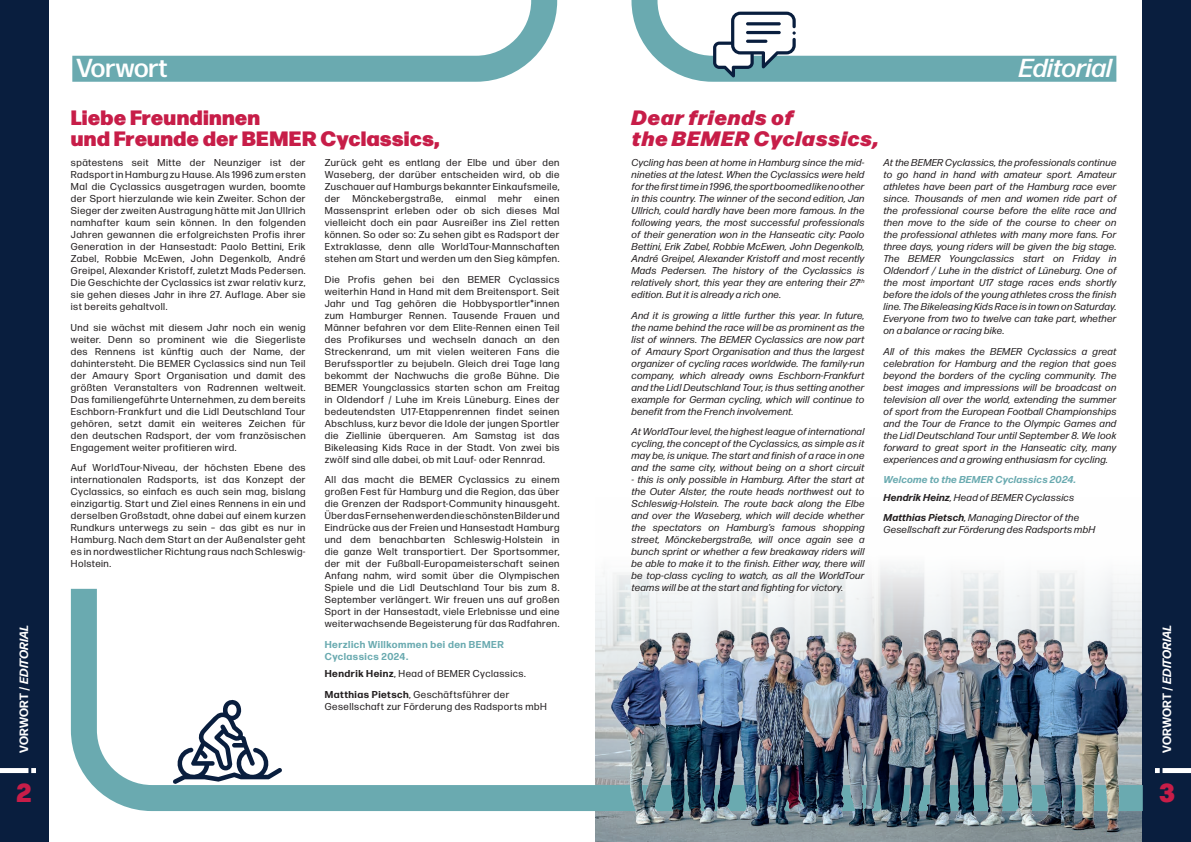
<style>
.page{position:relative;width:1191px;height:842px;background:#fff}
.page>*{position:absolute;margin:0;border:0;box-sizing:border-box;transform-origin:0 0}
.t1{font:italic 500 26px "Forma DJR Txt";color:#fff}
.t2{font:500 26px "Forma DJR Txt";color:#fff}
.t3{font:900 26px "Forma DJR Text";color:#c71d48}
.t4{font:900 20.8px/20.8px "Forma DJR Text";letter-spacing:.005em;color:#c71d48}
.t5{font:italic 20.8px/20.8px "Forma DJR Txt";letter-spacing:.03em;color:#c71d48}
.t6{font:italic 700 12px "Forma DJR Txt";color:#fff}
.t7{font:10px/12px "Forma DJR Text";letter-spacing:.05em;color:#231f20;text-align:justify}
.t8{font:italic 10px/12px "Forma DJR Txt";letter-spacing:.03em;color:#231f20;text-align:justify}
.t9{font:700 10px/12px "Forma DJR Text";letter-spacing:.05em;color:#6aaab0}
.t10{font:italic 700 10px "Forma DJR Txt";letter-spacing:.03em;color:#6aaab0}
.s1{font-weight:700}
.s2{font-family:"Forma DJR Text";font-style:normal}
</style>
<div class="page">
<div style="left:1142px;top:0;width:49px;height:842px;background:#091e3e"></div>
<div style="left:0;top:0;width:48px;height:842px;background:#091e3e"></div>
<div style="left:0;top:768px;width:28px;height:5px;background:#fff"></div>
<svg style="left:31px;top:768px;width:5px;height:5px"></svg>
<div style="left:1162px;top:768px;width:29px;height:5px;background:#fff"></div>
<svg style="left:48px;top:0;width:510px;height:95px"></svg>
<svg style="left:631px;top:0;width:486px;height:82px"></svg>
<svg style="left:713px;top:12px;width:82px;height:65px"></svg>
<svg style="left:70px;top:588px;width:1098px;height:223px"></svg>
<svg style="left:173px;top:695px;width:110px;height:89px"></svg>
<img style="left:568px;top:566px;width:574px;height:276px">
<p class="t2" style="left:77px;top:49px;width:93px">Vorwort</p>
<p class="t1" style="left:1018px;top:49px;width:94px">Editorial</p>
<p class="t4" style="left:71px;top:105px;width:370px">Liebe Freundinnen<br>und Freunde der BEMER Cyclassics,</p>
<p class="t5" style="left:631px;top:105px;width:249px">Dear friends of<br>the BEMER Cyclassics,</p>
<p class="t8" style="left:883px;top:156px;width:234px">At the BEMER Cyclassics, the professionals continue to go hand in hand with amateur sport. Amateur athletes have been part of the Hamburg race ever since. Thousands of men and women ride part of the professional course before the elite race and then move to the side of the course to cheer on the professional athletes with many more fans. For three days, young riders will be given the big stage.<br>The BEMER Youngclassics start on Friday in Oldendorf / Luhe in the district of Lüneburg. One of the most important U17 stage races ends shortly before the idols of the young athletes cross the finish line. The Bikeleasing Kids Race is in town on Saturday.<br>Everyone from two to twelve can take part, whether on a balance or racing bike.</p>
<p class="t8" style="left:883px;top:345px;width:234px">All of this makes the BEMER Cyclassics a great celebration for Hamburg and the region that goes beyond the borders of the cycling community. The best images and impressions will be broadcast on television all over the world, extending the summer of sport from the European Football Championships and the Tour de France to the Olympic Games and the Lidl Deutschland Tour until September 8. We look forward to great sport in the Hanseatic city, many experiences and a growing enthusiasm for cycling.</p>
<p class="t10" style="left:883px;top:472px;width:194px">Welcome to the BEMER Cyclassics 2024.</p>
<p class="t8" style="left:883px;top:491px;width:192px"><span class="s1">Hendrik Heinz</span>, Head of BEMER Cyclassics</p>
<p class="t8" style="left:883px;top:511px;width:213px"><span class="s1">Matthias Pietsch</span>, Managing Director of the<br>Gesellschaft zur Förderung des Radsports mbH</p>
<p class="t8" style="left:631px;top:156px;width:234px">Cycling has been at home in Hamburg since the mid&shy;nineties at the latest. When the Cyclassics were held for the first time in 1996, the sport boomed like no other in this country. The winner of the second edition, Jan Ullrich, could hardly have been more famous. In the following years, the most successful professionals of their generation won in the Hanseatic city: Paolo Bettini, Erik Zabel, Robbie McEwen, John Degenkolb, André Greipel, Alexander Kristoff and most recently Mads Pedersen. The history of the Cyclassics is relatively short, this year they are entering their 27<sup>th </sup>edition. But it is already a rich one.</p>
<p class="t8" style="left:631px;top:309px;width:234px">And it is growing a little further this year. In future, the name behind the race will be as prominent as the list of winners. The BEMER Cyclassics are now part of Amaury Sport Organisation and thus the largest organizer of cycling races worldwide. The family-run company, which already owns Eschborn-Frankfurt and the Lidl Deutschland Tour, is thus setting another example for German cycling, which will continue to benefit from the French involvement.</p>
<p class="t8" style="left:631px;top:425px;width:234px">At WorldTour level, the highest league of international cycling, the concept of the Cyclassics, as simple as it may be, is unique. The start and finish of a race in one and the same city, without being on a short circuit</p>
<p class="t8" style="left:631px;top:473px;width:234px">- this is only possible in Hamburg. After the start at the Outer Alster, the route heads northwest out to Schleswig-Holstein. The route back along the Elbe and over the Waseberg, which will decide whether the spectators on Hamburg’s famous shopping street, Mönckebergstraße, will once again see a bunch sprint or whether a few breakaway riders will be able to make it to the finish. Either way, there will be top-class cycling to watch, as all the WorldTour teams will be at the start and fighting for victory.</p>
<p class="t7" style="left:71px;top:156px;width:236px">spätestens seit Mitte der Neunziger ist der Radsport in Hamburg zu Hause. Als 1996 zum ersten Mal die Cyclassics ausgetragen wurden, boomte der Sport hierzulande wie kein Zweiter. Schon der Sieger der zweiten Austragung hätte mit Jan Ullrich namhafter kaum sein können. In den folgenden Jahren gewannen die erfolgreichsten Profis ihrer Generation in der Hansestadt: Paolo Bettini, Erik Zabel, Robbie McEwen, John Degenkolb, André Greipel, Alexander Kristoff, zuletzt Mads Pedersen.<br>Die Geschichte der Cyclassics ist zwar relativ kurz, sie gehen dieses Jahr in ihre 27. Auflage. Aber sie ist bereits gehaltvoll.</p>
<p class="t7" style="left:71px;top:321px;width:236px">Und sie wächst mit diesem Jahr noch ein wenig weiter. Denn so prominent wie die Siegerliste des Rennens ist künftig auch der Name, der dahintersteht. Die BEMER Cyclassics sind nun Teil der Amaury Sport Organisation und damit des größten Veranstalters von Radrennen weltweit.<br>Das familiengeführte Unternehmen, zu dem bereits Eschborn-Frankfurt und die Lidl Deutschland Tour gehören, setzt damit ein weiteres Zeichen für den deutschen Radsport, der vom französischen Engagement weiter profitieren wird.</p>
<p class="t7" style="left:71px;top:461px;width:236px">Auf WorldTour-Niveau, der höchsten Ebene des internationalen Radsports, ist das Konzept der Cyclassics, so einfach es auch sein mag, bislang einzigartig. Start und Ziel eines Rennens in ein und derselben Großstadt, ohne dabei auf einem kurzen Rundkurs unterwegs zu sein – das gibt es nur in Hamburg. Nach dem Start an der Außenalster geht es in nordwestlicher Richtung raus nach Schleswig-Holstein.</p>
<p class="t7" style="left:325px;top:156px;width:236px">Zurück geht es entlang der Elbe und über den Waseberg, der darüber entscheiden wird, ob die Zuschauer auf Hamburgs bekannter Einkaufsmeile, der Mönckebergstraße, einmal mehr einen Massensprint erleben oder ob sich dieses Mal vielleicht doch ein paar Ausreißer ins Ziel retten können. So oder so: Zu sehen gibt es Radsport der Extraklasse, denn alle WorldTour-Mannschaften stehen am Start und werden um den Sieg kämpfen.</p>
<p class="t7" style="left:325px;top:273px;width:236px">Die Profis gehen bei den BEMER Cyclassics weiterhin Hand in Hand mit dem Breitensport. Seit Jahr und Tag gehören die Hobbysportler*innen zum Hamburger Rennen. Tausende Frauen und Männer befahren vor dem Elite-Rennen einen Teil des Profikurses und wechseln danach an den Streckenrand, um mit vielen weiteren Fans die Berufssportler zu bejubeln. Gleich drei Tage lang bekommt der Nachwuchs die große Bühne. Die BEMER Youngclassics starten schon am Freitag in Oldendorf / Luhe im Kreis Lüneburg. Eines der bedeutendsten U17-Etappenrennen findet seinen Abschluss, kurz bevor die Idole der jungen Sportler die Ziellinie überqueren. Am Samstag ist das Bikeleasing Kids Race in der Stadt. Von zwei bis zwölf sind alle dabei, ob mit Lauf- oder Rennrad.</p>
<p class="t7" style="left:325px;top:473px;width:236px">All das macht die BEMER Cyclassics zu einem großen Fest für Hamburg und die Region, das über die Grenzen der Radsport-Community hinausgeht.<br>Über das Fernsehen werden die schönsten Bilder und Eindrücke aus der Freien und Hansestadt Hamburg und dem benachbarten Schleswig-Holstein in die ganze Welt transportiert. Der Sportsommer, der mit der Fußball-Europameisterschaft seinen Anfang nahm, wird somit über die Olympischen Spiele und die Lidl Deutschland Tour bis zum 8.<br>September verlängert. Wir freuen uns auf großen Sport in der Hansestadt, viele Erlebnisse und eine weiterwachsende Begeisterung für das Radfahren.</p>
<p class="t9" style="left:325px;top:638px;width:181px">Herzlich Willkommen bei den BEMER<br>Cyclassics 2024.</p>
<p class="t7" style="left:325px;top:668px;width:202px"><span class="s1">Hendrik Heinz</span>, Head of BEMER Cyclassics.</p>
<p class="t7" style="left:325px;top:688px;width:223px"><span class="s1">Matthias Pietsch</span>, Geschäftsführer der<br>Gesellschaft zur Förderung des Radsports mbH</p>
<p class="t6" style="left:15px;top:753px;width:129px;rotate:-90deg"><span class="s2">VORWORT /</span> EDITORIAL</p>
<p class="t6" style="left:1157px;top:753px;width:129px;rotate:-90deg"><span class="s2">VORWORT /</span> EDITORIAL</p>
<p class="t3" style="left:16px;top:772px;width:17px">2</p>
<p class="t3" style="left:1159px;top:772px;width:17px">3</p>
</div>
